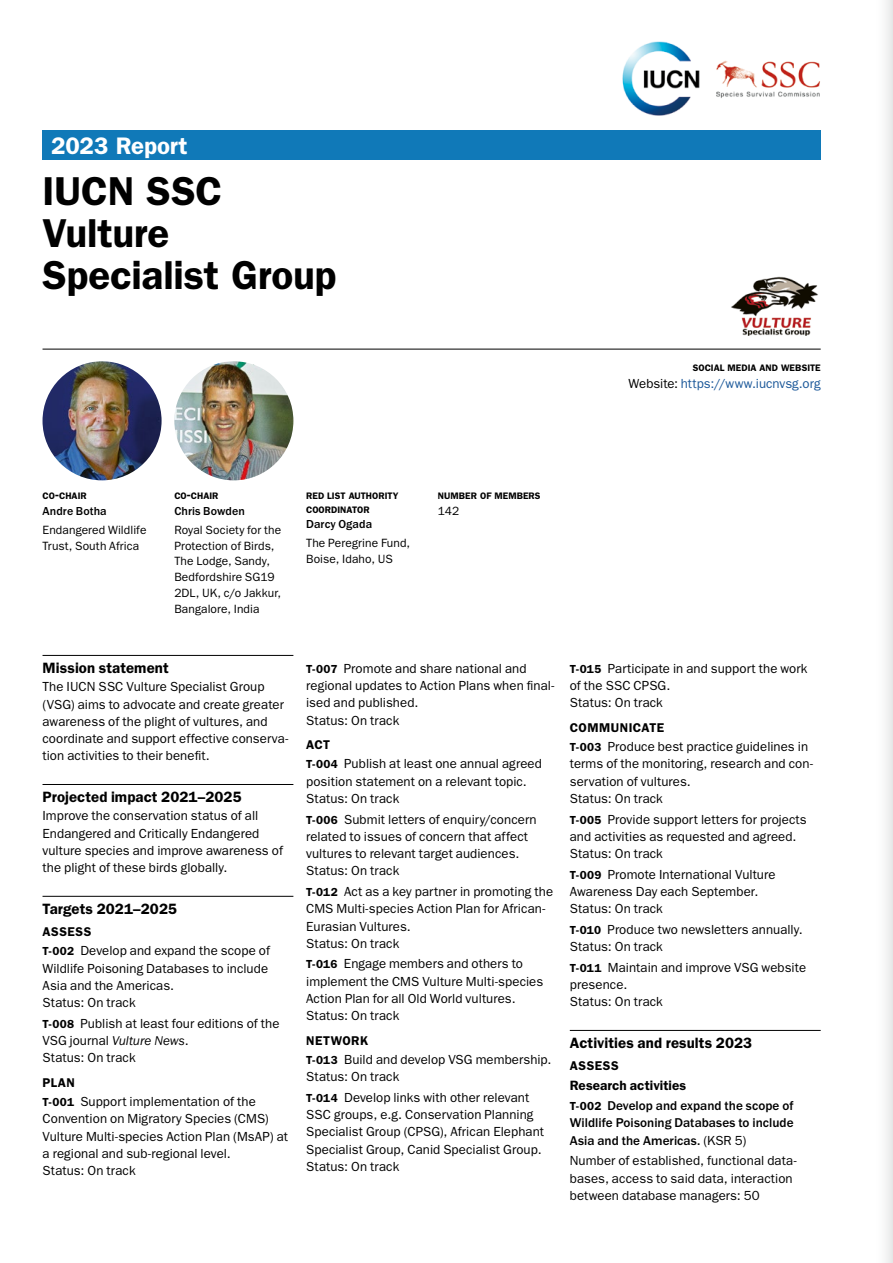
<style>
.page{position:relative;width:893px;height:1263px;background:#fff}
.page>*{position:absolute;margin:0;border:0;box-sizing:border-box;transform-origin:0 0}
.t1{font:600 40.5px/42px "ITC Franklin Gothic Std";letter-spacing:-.005em;color:#000}
.t2{font:600 24px "ITC Franklin Gothic Std";letter-spacing:-.005em;color:#fff}
.t3{font:600 15px "ITC Franklin Gothic Std";letter-spacing:.005em;color:#000}
.t4{font:600 13.5px "ITC Franklin Gothic Std";letter-spacing:.005em;color:#000}
.t5{font:13.2px/17.2px "ITC Franklin Gothic Std";letter-spacing:.005em;color:#000}
.t6{font:500 13.2px/17.2px "ITC Franklin Gothic Std";letter-spacing:.005em;color:#000;text-align:justify}
.t7{font:13.2px "ITC Franklin Gothic Std";color:#1b5899}
.t8{font:600 12.75px "ITC Franklin Gothic Std";letter-spacing:.035em;color:#000}
.t9{font:12px/15.8px "ITC Franklin Gothic Std";letter-spacing:.01em;color:#000}
.t10{font:500 12px "ITC Franklin Gothic Std";letter-spacing:.005em;color:#000}
.t11{font:600 9.45px/13.5px "ITC Franklin Gothic Std";color:#000}
.s1{color:#000}
.s2{font-size:13.5px}
.s3{font-weight:600;font-size:11.7px}
.s4{font-style:italic}
.s5{font-weight:400}
</style>
<div class="page">
<div style="left:872px;top:0;width:21px;height:1263px;background:linear-gradient(to bottom,#f7f8f8,#f7f8f8)"></div>
<hr style="left:43px;top:655px;width:250px;height:1px;background:#000">
<hr style="left:43px;top:784px;width:250px;height:1px;background:#000">
<hr style="left:43px;top:896px;width:250px;height:1px;background:#000">
<hr style="left:570px;top:1030px;width:251px;height:1px;background:#000">
<div style="left:43px;top:131px;width:778px;height:29px;background:#1079b8"></div>
<img style="left:622px;top:41px;width:198px;height:75px">
<hr style="left:43px;top:349px;width:778px;height:1px;background:#000">
<img style="left:43px;top:361px;width:119px;height:119px;border-radius:60px">
<img style="left:174px;top:361px;width:119px;height:119px;border-radius:60px">
<img style="left:731px;top:276px;width:87px;height:60px">
<h2 class="t2" style="left:51px;top:131px;width:138px">2023 Report</h2>
<h1 class="t1" style="left:43px;top:170px;width:295px">IUCN SSC<br>Vulture<br>Specialist Group</h1>
<p class="t11" style="left:693px;top:361px;width:129px">SOCIAL MEDIA AND WEBSITE</p>
<p class="t7" style="left:628px;top:376px;width:194px"><span class="s1">Website:</span> https://www.iucnvsg.org</p>
<p class="t11" style="left:43px;top:489px;width:46px">CO<span class="s2">-</span>CHAIR</p>
<p class="t10" style="left:43px;top:504px;width:66px">Andre Botha</p>
<p class="t9" style="left:43px;top:522px;width:105px">Endangered Wildlife<br>Trust, South Africa</p>
<p class="t11" style="left:174px;top:489px;width:46px">CO<span class="s2">-</span>CHAIR</p>
<p class="t10" style="left:174px;top:504px;width:72px">Chris Bowden</p>
<p class="t9" style="left:174px;top:522px;width:108px">Royal Society for the<br>Protection of Birds,<br>The Lodge, Sandy,<br>Bedfordshire SG19<br>2DL, UK, c/o Jakkur,<br>Bangalore, India</p>
<p class="t11" style="left:306px;top:489px;width:94px">RED LIST AUTHORITY<br>COORDINATOR</p>
<p class="t10" style="left:306px;top:518px;width:68px">Darcy Ogada</p>
<p class="t9" style="left:306px;top:536px;width:105px">The Peregrine Fund,<br>Boise, Idaho, US</p>
<p class="t11" style="left:438px;top:489px;width:104px">NUMBER OF MEMBERS</p>
<p class="t9" style="left:438px;top:503px;width:23px">142</p>
<p class="t3" style="left:43px;top:659px;width:128px">Mission statement</p>
<p class="t5" style="left:43px;top:678px;width:247px">The IUCN SSC Vulture Specialist Group (VSG) aims to advocate and create greater awareness of the plight of vultures, and coordinate and support effective conserva&shy;tion activities to their benefit.</p>
<p class="t3" style="left:43px;top:788px;width:201px">Projected impact 2021–2025</p>
<p class="t5" style="left:43px;top:807px;width:242px">Improve the conservation status of all Endangered and Critically Endangered vulture species and improve awareness of the plight of these birds globally.</p>
<p class="t3" style="left:43px;top:899px;width:136px">Targets 2021–2025</p>
<p class="t8" style="left:43px;top:924px;width:51px">ASSESS</p>
<p class="t5" style="left:43px;top:942px;width:229px"><span class="s3">T-002</span> Develop and expand the scope of<br>Wildlife Poisoning Databases to include<br>Asia and the Americas.<br>Status: On track</p>
<p class="t5" style="left:43px;top:1015px;width:238px"><span class="s3">T-008</span> Publish at least four editions of the<br>VSG journal <span class="s4">Vulture News</span>.<br>Status: On track</p>
<p class="t8" style="left:43px;top:1075px;width:34px">PLAN</p>
<p class="t5" style="left:43px;top:1093px;width:247px"><span class="s3">T-001</span> Support implementation of the Convention on Migratory Species (CMS)<br>Vulture Multi-species Action Plan (MsAP) at a regional and sub-regional level.<br>Status: On track</p>
<p class="t5" style="left:306px;top:660px;width:250px"><span class="s3">T-007</span> Promote and share national and regional updates to Action Plans when final&shy;ised and published.<br>Status: On track</p>
<p class="t8" style="left:306px;top:737px;width:26px">ACT</p>
<p class="t5" style="left:306px;top:755px;width:237px"><span class="s3">T-004</span> Publish at least one annual agreed position statement on a relevant topic.<br>Status: On track</p>
<p class="t5" style="left:306px;top:810px;width:232px"><span class="s3">T-006</span> Submit letters of enquiry/concern related to issues of concern that affect vultures to relevant target audiences.<br>Status: On track</p>
<p class="t5" style="left:306px;top:883px;width:249px"><span class="s3">T-012</span> Act as a key partner in promoting the<br>CMS Multi-species Action Plan for African-<br>Eurasian Vultures.<br>Status: On track</p>
<p class="t5" style="left:306px;top:955px;width:239px"><span class="s3">T-016</span> Engage members and others to implement the CMS Vulture Multi-species<br>Action Plan for all Old World vultures.<br>Status: On track</p>
<p class="t8" style="left:306px;top:1033px;width:64px">NETWORK</p>
<p class="t5" style="left:306px;top:1051px;width:247px"><span class="s3">T-013</span> Build and develop VSG membership.<br>Status: On track</p>
<p class="t5" style="left:306px;top:1089px;width:239px"><span class="s3">T-014</span> Develop links with other relevant SSC groups, e.g. Conservation Planning Specialist Group (CPSG), African Elephant Specialist Group, Canid Specialist Group.<br>Status: On track</p>
<p class="t5" style="left:570px;top:660px;width:239px"><span class="s3">T-015</span> Participate in and support the work of the SSC CPSG.<br>Status: On track</p>
<p class="t8" style="left:570px;top:720px;width:96px">COMMUNICATE</p>
<p class="t5" style="left:570px;top:738px;width:245px"><span class="s3">T-003</span> Produce best practice guidelines in terms of the monitoring, research and con&shy;servation of vultures.<br>Status: On track</p>
<p class="t5" style="left:570px;top:810px;width:238px"><span class="s3">T-005</span> Provide support letters for projects and activities as requested and agreed.<br>Status: On track</p>
<p class="t5" style="left:570px;top:866px;width:207px"><span class="s3">T-009</span> Promote International Vulture<br>Awareness Day each September.<br>Status: On track</p>
<p class="t5" style="left:570px;top:921px;width:234px"><span class="s3">T-010</span> Produce two newsletters annually.<br>Status: On track</p>
<p class="t5" style="left:570px;top:959px;width:238px"><span class="s3">T-011</span> Maintain and improve VSG website presence.<br>Status: On track</p>
<p class="t3" style="left:570px;top:1033px;width:184px">Activities and results 2023</p>
<p class="t8" style="left:570px;top:1058px;width:51px">ASSESS</p>
<p class="t4" style="left:570px;top:1077px;width:118px">Research activities</p>
<p class="t6" style="left:570px;top:1097px;width:225px"><span class="s3">T-002</span> Develop and expand the scope of Wildlife Poisoning Databases to include Asia and the Americas. <span class="s5">(KSR 5)</span></p>
<p class="t5" style="left:570px;top:1152px;width:228px">Number of established, functional data&shy;bases, access to said data, interaction between database managers: 50</p>
</div>
